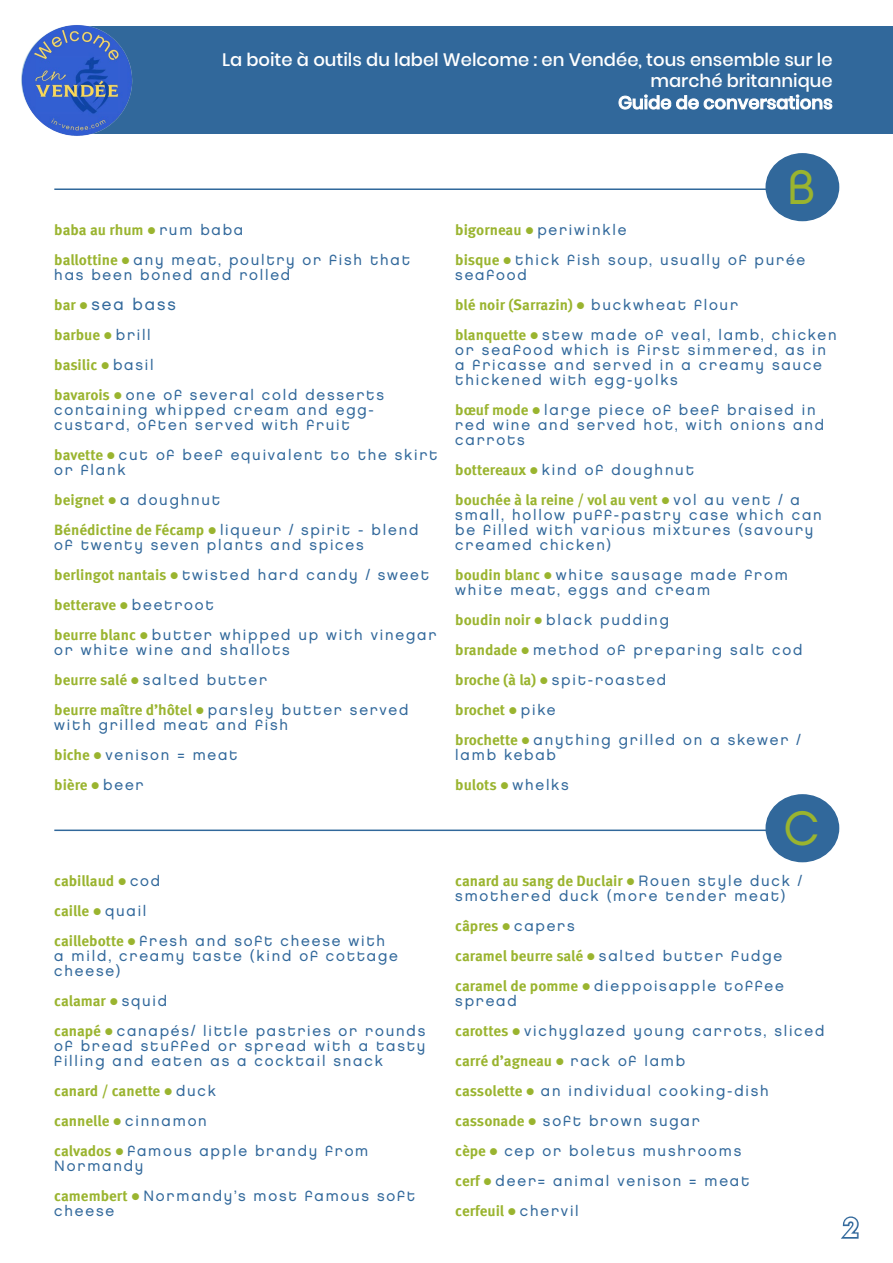
<style>
.page{position:relative;width:893px;height:1263px;background:#fff}
.page>*{position:absolute;margin:0;border:0;box-sizing:border-box;transform-origin:0 0}
.t1{font:48px "Chalet London Nineteen Seventy";color:#9ab42f}
.t2{font:27px "Chalet Tokyo";color:#fff}
.t3{font:500 18px/21.6px "Poppins";color:#fff;text-align:right}
.t4{font:16.5px "Chalet London Nineteen Eighty";letter-spacing:.12em;color:#31689b}
.t5{font:15px/15px "Chalet London Nineteen Eighty";letter-spacing:.12em;color:#31689b}
.t6{font:700 15px/30px "Meta OFC";color:#9ab42f}
.s1{font-family:"Chalet London Nineteen Eighty";font-weight:400;color:#31689b}
.s2{font-family:"Meta OFC";font-weight:700;color:#9ab42f}
.s3{color:#9ab42f}
.s4{font-family:"Meta OFC";font-weight:700;font-size:15px;color:#9ab42f}
</style>
<div class="page">
<svg style="left:841px;top:1216px;width:18px;height:23px"></svg>
<hr style="left:54px;top:188px;width:715px;height:2px;background:#31689b">
<hr style="left:54px;top:829px;width:715px;height:2px;background:#31689b">
<div style="left:766px;top:154px;width:72px;height:66px;background:#31689b;border-radius:50%"></div>
<div style="left:765px;top:153px;width:74px;height:68px;border:2px solid #31689b;border-radius:50%"></div>
<div style="left:766px;top:795px;width:72px;height:66px;background:#31689b;border-radius:50%"></div>
<div style="left:765px;top:794px;width:74px;height:68px;border:2px solid #31689b;border-radius:50%"></div>
<div style="left:72px;top:26px;width:821px;height:108px;background:#31689b"></div>
<img style="left:21px;top:25px;width:112px;height:111px">
<p class="t3" style="left:222px;top:49px;width:612px">La boite à outils du label Welcome : en Vendée, tous ensemble sur le marché britannique<br>Guide de conversations</p>
<p class="t6" style="left:54px;top:215px;width:190px">baba au rhum ● <span class="s1">rum baba</span></p>
<p class="t5" style="left:54px;top:252px;width:357px"><span class="s2">ballottine</span> <span class="s3">●</span> any meat, poultry or fish that has been boned and rolled</p>
<p class="t4" style="left:54px;top:294px;width:123px"><span class="s4">bar</span> <span class="s3">●</span> sea bass</p>
<p class="t6" style="left:54px;top:320px;width:101px">barbue ● <span class="s1">brill </span>basilic ● <span class="s1">basil</span></p>
<p class="t5" style="left:54px;top:387px;width:331px"><span class="s2">bavarois</span> <span class="s3">●</span> one of several cold desserts containing whipped cream and egg&shy;custard, often served with fruit</p>
<p class="t5" style="left:54px;top:447px;width:385px"><span class="s2">bavette</span> <span class="s3">●</span> cut of beef equivalent to the skirt or flank</p>
<p class="t5" style="left:54px;top:485px;width:366px;line-height:30px"><span class="s2">beignet</span> <span class="s3">●</span> a doughnut<br><span class="s2">Bénédictine de Fécamp</span> <span class="s3">●</span> liqueur / spirit - blend</p>
<p class="t5" style="left:54px;top:530px;width:376px;line-height:30px">of twenty seven plants and spices<br><span class="s2">berlingot nantais</span> <span class="s3">●</span> twisted hard candy / sweet</p>
<p class="t6" style="left:54px;top:590px;width:161px">betterave ● <span class="s1">beetroot</span></p>
<p class="t5" style="left:54px;top:627px;width:384px"><span class="s2">beurre blanc</span> <span class="s3">●</span> butter whipped up with vinegar or white wine and shallots</p>
<p class="t5" style="left:54px;top:672px;width:214px"><span class="s2">beurre salé</span> <span class="s3">●</span> salted butter</p>
<p class="t6" style="left:54px;top:695px;width:356px">beurre maître d’hôtel ● <span class="s1">parsley butter served</span></p>
<p class="t5" style="left:54px;top:710px;width:235px;line-height:30px">with grilled meat and fish <span class="s2">biche</span> <span class="s3">●</span> venison = meat</p>
<p class="t6" style="left:54px;top:770px;width:91px">bière ● <span class="s1">beer</span></p>
<p class="t6" style="left:54px;top:866px;width:108px">cabillaud ● <span class="s1">cod </span>caille ● <span class="s1">quail</span></p>
<p class="t5" style="left:54px;top:933px;width:345px"><span class="s2">caillebotte</span> <span class="s3">●</span> fresh and soft cheese with a mild, creamy taste (kind of cottage cheese)</p>
<p class="t6" style="left:54px;top:986px;width:114px">calamar ● <span class="s1">squid</span></p>
<p class="t5" style="left:54px;top:1023px;width:373px;text-align:justify"><span class="s2">canapé</span> <span class="s3">●</span> canapés/ little pastries or rounds of bread stuffed or spread with a tasty filling and eaten as a cocktail snack</p>
<p class="t6" style="left:54px;top:1076px;width:163px">canard / canette ● <span class="s1">duck </span>cannelle ● <span class="s1">cinnamon</span></p>
<p class="t5" style="left:54px;top:1143px;width:316px"><span class="s2">calvados</span> <span class="s3">●</span> famous apple brandy from<br>Normandy</p>
<p class="t5" style="left:54px;top:1188px;width:362px"><span class="s2">camembert</span> <span class="s3">●</span> Normandy’s most famous soft cheese</p>
<h1 class="t1" style="left:787px;top:158px;width:29px">B</h1>
<p class="t5" style="left:455px;top:215px;width:352px;line-height:30px"><span class="s2">bigorneau</span> <span class="s3">●</span> periwinkle<br><span class="s2">bisque</span> <span class="s3">●</span> thick fish soup, usually of purée</p>
<p class="t5" style="left:455px;top:267px;width:73px">seafood</p>
<p class="t6" style="left:455px;top:290px;width:284px">blé noir (Sarrazin) ● <span class="s1">buckwheat flour</span></p>
<p class="t5" style="left:455px;top:327px;width:383px"><span class="s2">blanquette</span> <span class="s3">●</span> stew made of veal, lamb, chicken or seafood which is first simmered, as in a fricasse and served in a creamy sauce thickened with egg-yolks</p>
<p class="t5" style="left:455px;top:402px;width:370px"><span class="s2">bœuf mode</span> <span class="s3">●</span> large piece of beef braised in red wine and served hot, with onions and carrots</p>
<p class="t5" style="left:455px;top:462px;width:240px"><span class="s2">bottereaux</span> <span class="s3">●</span> kind of doughnut</p>
<p class="t6" style="left:455px;top:485px;width:346px">bouchée à la reine / vol au vent ● <span class="s1">vol au vent / a</span></p>
<p class="t5" style="left:455px;top:507px;width:368px">small, hollow puff-pastry case which can be filled with various mixtures (savoury creamed chicken)</p>
<p class="t5" style="left:455px;top:567px;width:334px"><span class="s2">boudin blanc</span> <span class="s3">●</span> white sausage made from white meat, eggs and cream</p>
<p class="t5" style="left:455px;top:605px;width:349px;line-height:30px"><span class="s2">boudin noir</span> <span class="s3">●</span> black pudding<br><span class="s2">brandade</span> <span class="s3">●</span> method of preparing salt cod <span class="s2">broche (à la)</span> <span class="s3">●</span> spit-roasted</p>
<p class="t6" style="left:455px;top:695px;width:102px">brochet ● <span class="s1">pike</span></p>
<p class="t5" style="left:455px;top:732px;width:347px"><span class="s2">brochette</span> <span class="s3">●</span> anything grilled on a skewer / lamb kebab</p>
<p class="t6" style="left:455px;top:770px;width:115px">bulots ● <span class="s1">whelks</span></p>
<h1 class="t1" style="left:784px;top:799px;width:36px">C</h1>
<p class="t6" style="left:455px;top:866px;width:348px">canard au sang de Duclair ● <span class="s1">Rouen style duck /</span></p>
<p class="t5" style="left:455px;top:888px;width:332px">smothered duck (more tender meat)</p>
<p class="t6" style="left:455px;top:911px;width:328px">câpres ● <span class="s1">capers<br></span>caramel beurre salé ● <span class="s1">salted butter fudge</span></p>
<p class="t5" style="left:455px;top:978px;width:330px"><span class="s2">caramel de pomme</span> <span class="s3">●</span> dieppoisapple toffee spread</p>
<p class="t5" style="left:455px;top:1023px;width:371px"><span class="s2">carottes</span> <span class="s3">●</span> vichyglazed young carrots, sliced</p>
<p class="t6" style="left:455px;top:1046px;width:231px">carré d’agneau ● <span class="s1">rack of lamb</span></p>
<p class="t5" style="left:455px;top:1075px;width:315px;line-height:30px"><span class="s2">cassolette</span> <span class="s3">●</span> an individual cooking-dish <span class="s2">cassonade</span> <span class="s3">●</span> soft brown sugar<br><span class="s2">cèpe</span> <span class="s3">●</span> cep or boletus mushrooms <span class="s2">cerf</span> <span class="s3">●</span> deer= animal venison = meat</p>
<p class="t6" style="left:455px;top:1196px;width:125px">cerfeuil ● <span class="s1">chervil</span></p>
<h2 class="t2" style="left:844px;top:1211px;width:16px">2</h2>
</div>
